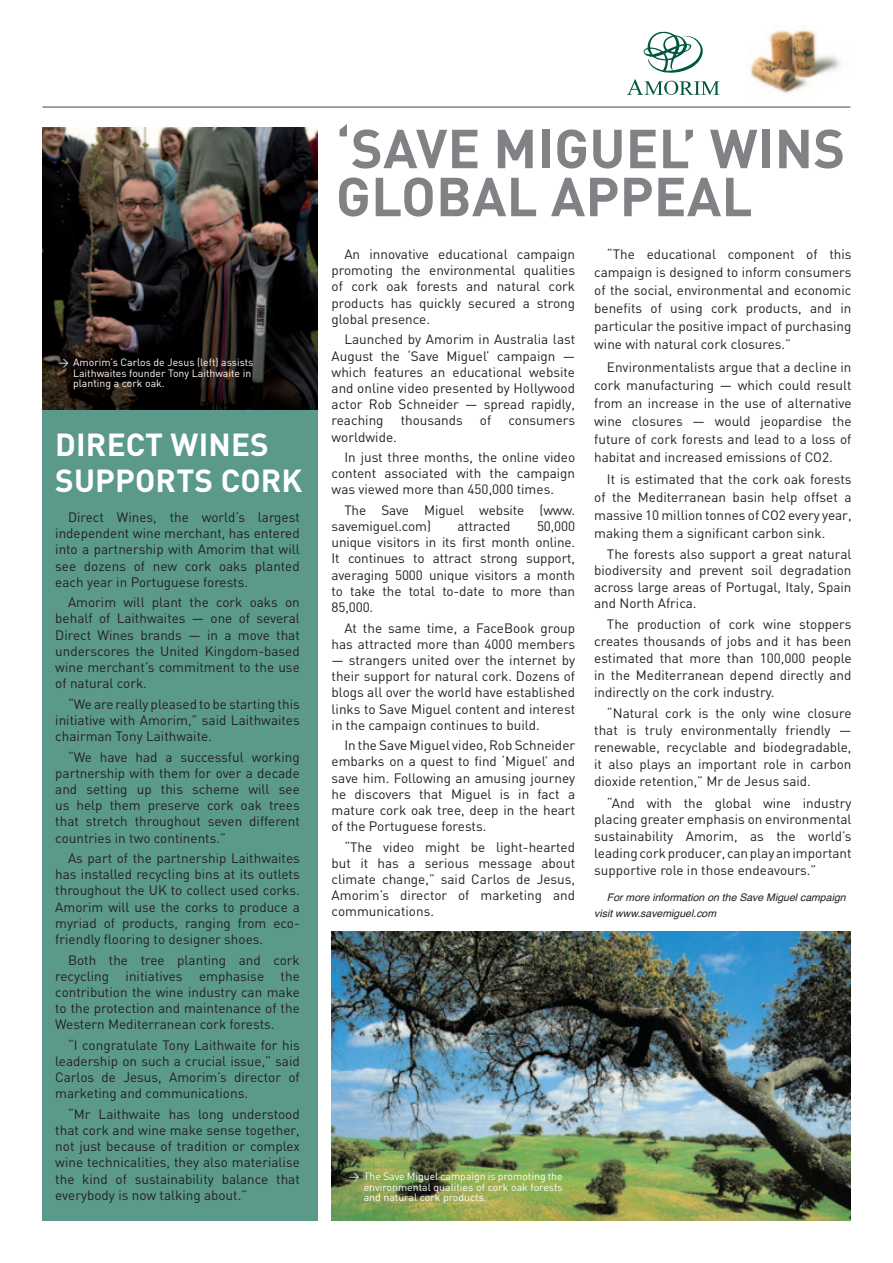
<style>
.page{position:relative;width:893px;height:1263px;background:#fff}
.page>*{position:absolute;margin:0;border:0;box-sizing:border-box;transform-origin:0 0}
.t1{font:700 54px/48px "DIN";letter-spacing:.005em;color:#808285}
.t2{font:700 31.5px/36px "DIN";letter-spacing:.005em;color:#fff}
.t3{font:13.5px/16.2px "DIN";color:#231f20;text-align:justify}
.t4{font:10.5px/10.5px "DIN";color:#fff;text-align:justify}
.t5{font:italic 10.5px/16.2px "Helvetica";color:#231f20}
</style>
<div class="page">
<hr style="left:43px;top:106px;width:807px;height:2px;background:#808285">
<img style="left:750px;top:29px;width:91px;height:65px">
<svg style="left:643px;top:32px;width:60px;height:41px"></svg>
<svg style="left:627px;top:79px;width:93px;height:16px"></svg>
<div style="left:43px;top:128px;width:275px;height:1092px;background:#5b998b"></div>
<img style="left:331px;top:931px;width:519px;height:289px">
<img style="left:43px;top:128px;width:275px;height:282px">
<p class="t4" style="left:73px;top:357px;width:182px;text-align:left;text-indent:-15px">&gt; Amorim’s Carlos de Jesus (left) assists<br>Laithwaites founder Tony Laithwaite in planting a cork oak.</p>
<h2 class="t2" style="left:55px;top:425px;width:249px">DIRECT WINES<br>SUPPORTS CORK</h2>
<p class="t3" style="left:55px;top:509px;width:246px;text-indent:13px">Direct Wines, the world’s largest independent wine merchant, has entered into a partnership with Amorim that will see dozens of new cork oaks planted each year in Portuguese forests.</p>
<p class="t3" style="left:55px;top:594px;width:246px;text-indent:13px">Amorim will plant the cork oaks on behalf of Laithwaites — one of several Direct Wines brands — in a move that underscores the United Kingdom-based wine merchant’s commitment to the use of natural cork.</p>
<p class="t3" style="left:55px;top:695px;width:246px;text-indent:13px">“We are really pleased to be starting this initiative with Amorim,” said Laithwaites chairman Tony Laithwaite.</p>
<p class="t3" style="left:55px;top:748px;width:246px;text-indent:13px">“We have had a successful working partnership with them for over a decade and setting up this scheme will see us help them preserve cork oak trees that stretch throughout seven different countries in two continents.”</p>
<p class="t3" style="left:55px;top:850px;width:246px;text-indent:13px">As part of the partnership Laithwaites has installed recycling bins at its outlets throughout the UK to collect used corks.<br>Amorim will use the corks to produce a myriad of products, ranging from eco&shy;friendly flooring to designer shoes.</p>
<p class="t3" style="left:55px;top:951px;width:246px;text-indent:13px">Both the tree planting and cork recycling initiatives emphasise the contribution the wine industry can make to the protection and maintenance of the Western Mediterranean cork forests.</p>
<p class="t3" style="left:55px;top:1036px;width:246px;text-indent:13px">“I congratulate Tony Laithwaite for his leadership on such a crucial issue,” said Carlos de Jesus, Amorim’s director of marketing and communications.</p>
<p class="t3" style="left:55px;top:1105px;width:246px;text-indent:13px">“Mr Laithwaite has long understood that cork and wine make sense together, not just because of tradition or complex wine technicalities, they also materialise the kind of sustainability balance that everybody is now talking about.”</p>
<h1 class="t1" style="left:336px;top:122px;width:511px">‘SAVE MIGUEL’ WINS<br>GLOBAL APPEAL</h1>
<p class="t3" style="left:332px;top:246px;width:245px;text-indent:13px">An innovative educational campaign promoting the environmental qualities of cork oak forests and natural cork products has quickly secured a strong global presence.</p>
<p class="t3" style="left:332px;top:331px;width:245px;text-indent:13px">Launched by Amorim in Australia last August the ‘Save Miguel’ campaign — which features an educational website and online video presented by Hollywood actor Rob Schneider — spread rapidly, reaching</p>
<p class="t3" style="left:594px;top:245px;width:259px;line-height:18px;text-indent:13px">“The educational component of this campaign is designed to inform consumers of the social, environmental and economic benefits of using cork products, and in particular the positive impact of purchasing wine with natural cork closures.”</p>
<p class="t3" style="left:594px;top:358px;width:259px;line-height:18px;text-indent:13px">Environmentalists argue that a decline in cork manufacturing — which could result from an increase in the use of alternative wine closures — would jeopardise the future of cork forests and lead to a loss of habitat and increased emissions of CO2.</p>
<p class="t3" style="left:594px;top:470px;width:259px;line-height:18px;text-indent:13px">It is estimated that the cork oak forests of the Mediterranean basin help offset a massive 10 million tonnes of CO2 every year, making them a significant carbon sink.</p>
<p class="t3" style="left:594px;top:545px;width:259px;text-indent:13px">The forests also support a great natural biodiversity and prevent soil degradation across large areas of Portugal, Italy, Spain and North Africa.</p>
<p class="t3" style="left:594px;top:616px;width:259px;line-height:17px;text-indent:13px">The production of cork wine stoppers creates thousands of jobs and it has been estimated that more than 100,000 people in the Mediterranean depend directly and indirectly on the cork industry.</p>
<p class="t3" style="left:594px;top:705px;width:259px;line-height:17px;text-indent:13px">“Natural cork is the only wine closure that is truly environmentally friendly — renewable, recyclable and biodegradable, it also plays an important role in carbon dioxide retention,” Mr de Jesus said.</p>
<p class="t3" style="left:594px;top:794px;width:259px;line-height:17px;text-indent:13px">“And with the global wine industry placing greater emphasis on environmental sustainability Amorim, as the world’s leading cork producer, can play an important supportive role in those endeavours.”</p>
<p class="t5" style="left:594px;top:890px;width:256px;text-indent:13px">!"#$%"#&amp;$'()"#%*+'"($"($+,&amp;$-*.&amp;$/'01&amp;2$3*%4*'0($ .'5'+$66675*.&amp;%'01&amp;273"%</p>
<p class="t3" style="left:401px;top:412px;width:64px">thousands</p>
<p class="t3" style="left:480px;top:412px;width:13px">of</p>
<p class="t3" style="left:508px;top:412px;width:68px">consumers</p>
<p class="t3" style="left:344px;top:426px;width:232px;line-height:20.4px;text-indent:-13px">worldwide.<br>In just three months, the online video</p>
<p class="t3" style="left:332px;top:465px;width:245px">content associated with the campaign was viewed more than 450,000 times.</p>
<p class="t3" style="left:332px;top:502px;width:245px;text-indent:13px">The Save Miguel website (www. savemiguel.com)</p>
<p class="t3" style="left:332px;top:518px;width:245px;text-indent:205px">50,000 unique visitors in its first month online.<br>It continues to attract strong support, averaging 5000 unique visitors a month to take the total to-date to more than 85,000.</p>
<p class="t3" style="left:332px;top:619px;width:245px;text-align:right">At the same time, a FaceBook group has attracted more than 4000 members</p>
<p class="t3" style="left:332px;top:652px;width:245px">— strangers united over the internet by their support for natural cork. Dozens of blogs all over the world have established links to Save Miguel content and interest in the campaign continues to build.</p>
<p class="t3" style="left:332px;top:737px;width:245px;text-indent:13px">In the Save Miguel video, Rob Schneider embarks on a quest to find ‘Miguel’ and save him. Following an amusing journey he discovers that Miguel is in fact a mature cork oak tree, deep in the heart of the Portuguese forests.</p>
<p class="t3" style="left:332px;top:838px;width:245px;text-indent:13px">“The video might be light-hearted but it has a serious message about climate change,” said Carlos de Jesus, Amorim’s director of marketing and communications.</p>
<p class="t3" style="left:457px;top:518px;width:55px">attracted</p>
<p class="t4" style="left:364px;top:1171px;width:201px;text-indent:-15px">&gt; The Save Miguel campaign is promoting the environmental qualities of cork oak forests and natural cork products.</p>
</div>
